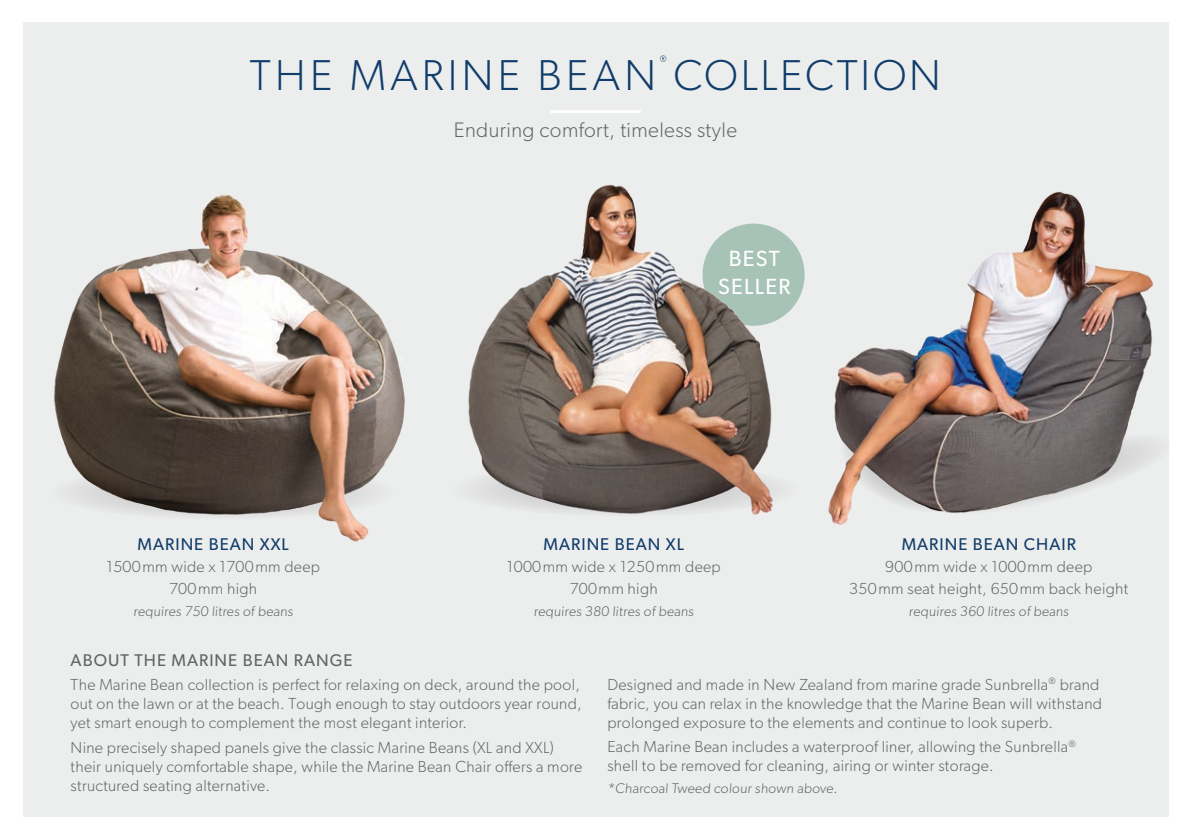
<style>
.page{position:relative;width:1191px;height:840px;background:#fff}
.page>*{position:absolute;margin:0;border:0;box-sizing:border-box;transform-origin:0 0}
.t1{font:300 43.2px "Gibson";letter-spacing:.1em;color:#113d6b}
.t2{font:22px "Gibson";letter-spacing:.06em;color:#fff}
.t3{font:300 21px "Gibson";letter-spacing:.02em;color:#636466}
.t4{font:17px "Gibson";letter-spacing:.06em;color:#113d6b}
.t5{font:17px "Gibson";letter-spacing:.06em;color:#636466}
.t6{font:300 16px/19px "Gibson";letter-spacing:.02em;color:#636466}
.t7{font:300 14px "Gibson";color:#636466}
</style>
<div class="page">
<div style="left:23px;top:23px;width:1145px;height:793px;background:#eceded"></div>
<div style="left:702px;top:223px;width:102px;height:102px;background:#a7c2b6;border-radius:50%"></div>
<img style="left:468px;top:184px;width:315px;height:331px">
<img style="left:54px;top:194px;width:351px;height:348px">
<svg style="left:660px;top:55px;width:6px;height:7px"></svg>
<hr style="left:550px;top:110px;width:91px;height:3px;background:#fff">
<img style="left:828px;top:191px;width:326px;height:334px">
<p class="t1" style="left:250px;top:49px;width:692px">THE MARINE BEAN COLLECTION</p>
<p class="t3" style="left:454px;top:117px;width:285px">Enduring comfort, timeless style</p>
<p class="t2" style="left:728px;top:245px;width:53px">BEST</p>
<p class="t2" style="left:718px;top:273px;width:74px">SELLER</p>
<p class="t4" style="left:901px;top:533px;width:176px">MARINE BEAN CHAIR</p>
<p class="t6" style="left:849px;top:555px;width:280px;line-height:22px;text-align:center">900mm wide x 1000mm deep<br>350mm seat height, 650mm back height</p>
<p class="t7" style="left:909px;top:602px;width:163px">requires 360 litres of beans</p>
<p class="t4" style="left:138px;top:533px;width:153px">MARINE BEAN XXL</p>
<p class="t6" style="left:106px;top:556px;width:215px">1500mm wide x 1700mm deep</p>
<p class="t6" style="left:169px;top:578px;width:89px">700mm high</p>
<p class="t7" style="left:133px;top:602px;width:162px">requires 750 litres of beans</p>
<p class="t5" style="left:71px;top:649px;width:283px">ABOUT THE MARINE BEAN RANGE</p>
<p class="t6" style="left:71px;top:674px;width:513px">The Marine Bean collection is perfect for relaxing on deck, around the pool, out on the lawn or at the beach. Tough enough to stay outdoors year round, yet smart enough to complement the most elegant interior.</p>
<p class="t6" style="left:71px;top:737px;width:513px">Nine precisely shaped panels give the classic Marine Beans (XL and XXL) their uniquely comfortable shape, while the Marine Bean Chair offers a more structured seating alternative.</p>
<p class="t4" style="left:543px;top:533px;width:142px">MARINE BEAN XL</p>
<p class="t6" style="left:507px;top:556px;width:216px">1000mm wide x 1250mm deep</p>
<p class="t6" style="left:570px;top:578px;width:89px">700mm high</p>
<p class="t7" style="left:534px;top:602px;width:163px">requires 380 litres of beans</p>
<p class="t6" style="left:607px;top:674px;width:496px">Designed and made in New Zealand from marine grade Sunbrella<sup>®</sup> brand fabric, you can relax in the knowledge that the Marine Bean will withstand prolonged exposure to the elements and continue to look superb.</p>
<p class="t6" style="left:607px;top:736px;width:470px">Each Marine Bean includes a waterproof liner, allowing the Sunbrella<sup>® </sup>shell to be removed for cleaning, airing or winter storage.</p>
<p class="t7" style="left:607px;top:779px;width:233px">*Charcoal Tweed colour shown above.</p>
</div>
